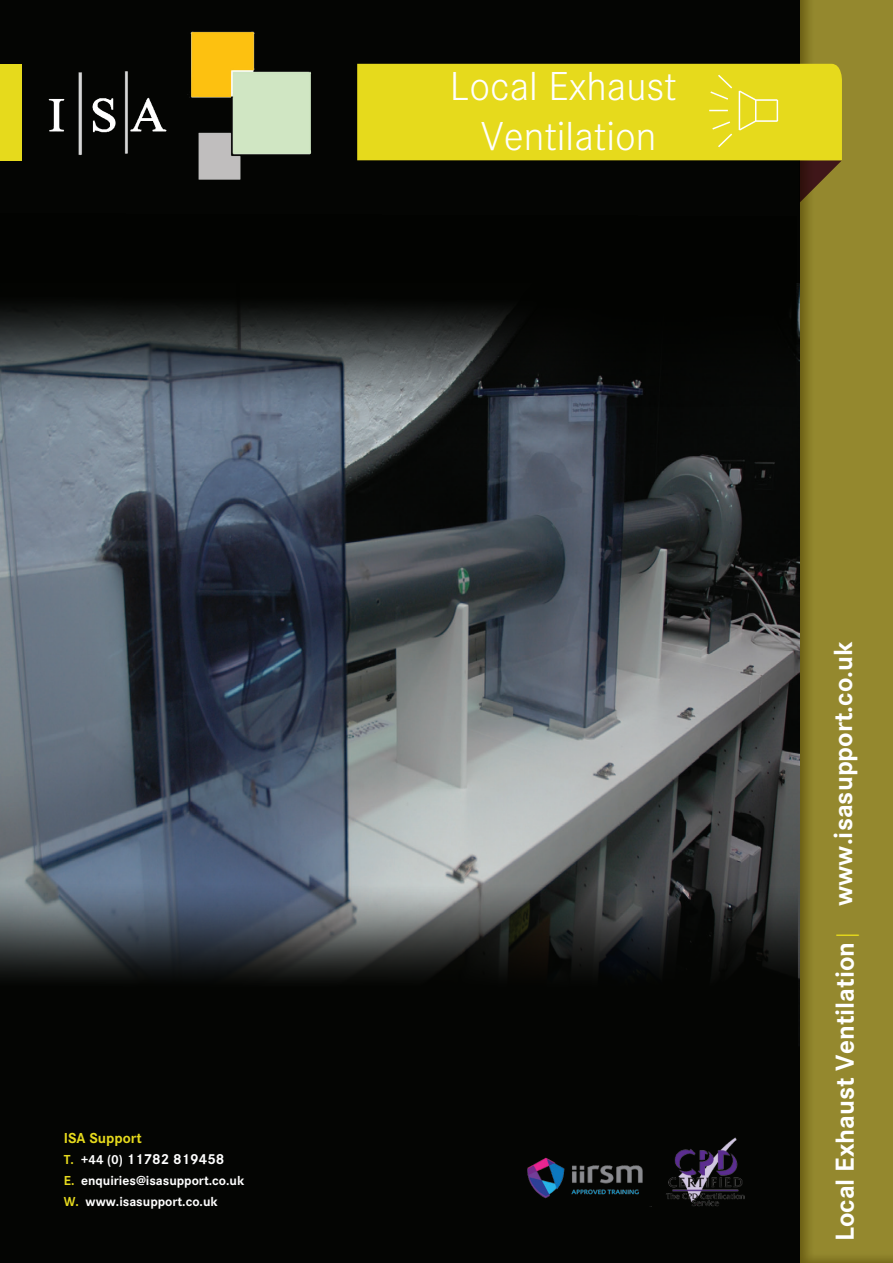
<style>
.page{position:relative;width:893px;height:1263px;background:#fff}
.page>*{position:absolute;margin:0;border:0;box-sizing:border-box;transform-origin:0 0}
.t1{font:300 42px/50.4px "Corporate S";color:#fff;text-align:center}
.t2{font:700 27px "Corporate S";color:#fff}
.t3{font:700 15px/21px "Corporate S";color:#fff}
.t4{font:700 13.5px/21px "Corporate S";color:#fff}
.s1{color:#e6da1c}
.s2{font-size:13.5px;color:#e6da1e}
.s3{font-size:13.5px}
.s4{color:#e6da1e}
.s5{font-weight:300;color:#e6da1c}
.s6{font-size:27.15px}
</style>
<div class="page">
<svg style="left:799px;top:0;width:94px;height:1263px;fill:#94882e"></svg>
<div style="left:0;top:0;width:799px;height:1263px;background:#040503"></div>
<svg style="left:799px;top:160px;width:43px;height:43px"></svg>
<div style="left:357px;top:64px;width:485px;height:96px;background:#e6da1c"></div>
<div style="left:0;top:64px;width:21px;height:96px;background:#e6da1c"></div>
<img style="left:0;top:283px;width:799px;height:697px">
<hr style="left:756px;top:99px;width:21px;height:2px;background:#fff">
<svg style="left:777px;top:100px;width:1px;height:21px"></svg>
<hr style="left:756px;top:120px;width:21px;height:2px;background:#fff">
<svg style="left:709px;top:73px;width:49px;height:76px"></svg>
<img style="left:0;top:283px;width:797px;height:131px">
<img style="left:0;top:876px;width:798px;height:104px">
<img style="left:666px;top:1137px;width:79px;height:70px">
<img style="left:527px;top:1157px;width:125px;height:50px">
<img style="left:48px;top:31px;width:264px;height:149px">
<p class="t3" style="left:64px;top:1127px;width:162px"><span class="s1">ISA Support<br></span><span class="s2">T.</span> <span class="s3">+44 (0)</span> 11782 819458</p>
<p class="t4" style="left:64px;top:1169px;width:182px"><span class="s4">E.</span> enquiries@isasupport.co.uk<br><span class="s4">W.</span> www.isasupport.co.uk</p>
<h1 class="t1" style="left:450px;top:59px;width:228px">Local Exhaust<br>Ventilation</h1>
<h2 class="t2" style="left:826px;top:1241px;width:601px;rotate:-90deg">Local Exhaust Ventilation<span class="s5">|</span> <span class="s6">www.isasupport.co.uk</span></h2>
</div>
